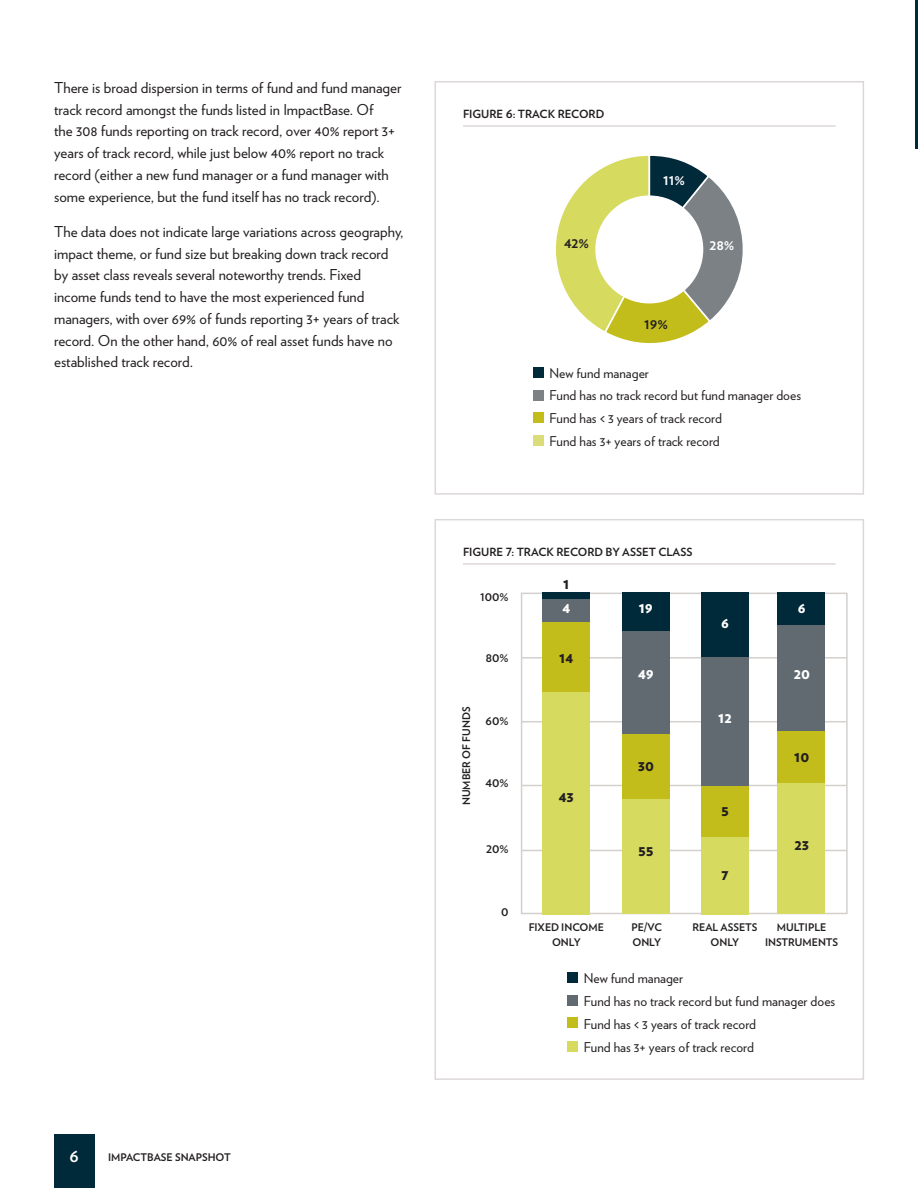
<style>
.page{position:relative;width:918px;height:1188px;background:#fff}
.page>*{position:absolute;margin:0;border:0;box-sizing:border-box;transform-origin:0 0}
.body_1{font:15px/21.8px "Verlag";color:#231f20}
.figure_-_bar_label{font:900 15px "Verlag";color:#231f20}
.figure_-_bar_label-2{font:900 15px "Verlag";color:#fff}
.pie_chart_-_labels{font:700 15px "Verlag";color:#fff}
.pie_chart_-_labels-2{font:700 15px "Verlag";color:#231f20}
.key{font:13.5px "Verlag";color:#231f20}
.figure_-_header_1{font:700 11.25px "Verlag";color:#231f20}
.figure_-_y_axis_cent{font:700 10.5px/15px "Verlag";color:#231f20;text-align:center}
.figure_-_y_axis_labe{font:700 10.5px "Verlag";color:#231f20}
.figure_-_axis_label{font:700 10.5px "Verlag";color:#231f20}
</style>
<div class="page">
<div style="left:54px;top:1134px;width:40px;height:54px;background:#00293a"></div>
<hr style="left:463px;top:563px;width:373px;height:2px;background:#dcd8d7">
<div style="left:435px;top:519px;width:429px;height:561px;border:2px solid #dcd8d7"></div>
<hr style="left:463px;top:125px;width:373px;height:2px;background:#dcd8d7">
<div style="left:435px;top:81px;width:429px;height:414px;border:2px solid #dcd8d7"></div>
<svg style="left:556px;top:155px;width:187px;height:189px"></svg>
<div style="left:595px;top:195px;width:108px;height:108px;background:#fff;border-radius:50%"></div>
<div style="left:533px;top:367px;width:11px;height:11px;background:#00293a"></div>
<div style="left:533px;top:390px;width:11px;height:10px;background:#7c8186"></div>
<div style="left:533px;top:412px;width:11px;height:11px;background:#c3bd1c"></div>
<div style="left:533px;top:436px;width:11px;height:10px;background:#dadd7a"></div>
<div style="left:567px;top:972px;width:11px;height:11px;background:#00293a"></div>
<div style="left:567px;top:995px;width:11px;height:11px;background:#616a70"></div>
<div style="left:567px;top:1017px;width:11px;height:11px;background:#c3bd1c"></div>
<div style="left:567px;top:1041px;width:11px;height:11px;background:#d6da5f"></div>
<hr style="left:522px;top:657px;width:325px;height:2px;background:#d3d0ce">
<hr style="left:522px;top:721px;width:325px;height:1px;background:#d3d0ce">
<hr style="left:522px;top:785px;width:325px;height:1px;background:#d3d0ce">
<hr style="left:522px;top:850px;width:325px;height:1px;background:#d3d0ce">
<div style="left:521px;top:593px;width:327px;height:321px;border:2px solid #d3d0ce"></div>
<div style="left:543px;top:692px;width:47px;height:222px;background:#d6da5f"></div>
<div style="left:543px;top:622px;width:47px;height:70px;background:#c3bd1c"></div>
<div style="left:543px;top:599px;width:47px;height:23px;background:#616a70"></div>
<div style="left:543px;top:593px;width:47px;height:6px;background:#00293a"></div>
<div style="left:778px;top:782px;width:47px;height:132px;background:#d6da5f"></div>
<div style="left:778px;top:731px;width:47px;height:51px;background:#c3bd1c"></div>
<div style="left:778px;top:625px;width:47px;height:106px;background:#616a70"></div>
<div style="left:778px;top:593px;width:47px;height:32px;background:#00293a"></div>
<div style="left:623px;top:799px;width:47px;height:115px;background:#d6da5f"></div>
<div style="left:623px;top:734px;width:47px;height:65px;background:#c3bd1c"></div>
<div style="left:623px;top:631px;width:47px;height:103px;background:#616a70"></div>
<div style="left:623px;top:593px;width:47px;height:38px;background:#00293a"></div>
<div style="left:701px;top:837px;width:48px;height:77px;background:#d6da5f"></div>
<div style="left:701px;top:786px;width:48px;height:51px;background:#c3bd1c"></div>
<div style="left:701px;top:657px;width:48px;height:129px;background:#616a70"></div>
<div style="left:701px;top:593px;width:48px;height:64px;background:#00293a"></div>
<hr style="left:916px;top:0;width:2px;height:148px;background:#00293a">
<p class="body_1" style="left:54px;top:76px;width:349px">There is broad dispersion in terms of fund and fund manager track record amongst the funds listed in ImpactBase. Of<br>the 308 funds reporting on track record, over 40% report 3+ years of track record, while just below 40% report no track record (either a new fund manager or a fund manager with some experience, but the fund itself has no track record).</p>
<p class="body_1" style="left:54px;top:220px;width:351px">The data does not indicate large variations across geography, impact theme, or fund size but breaking down track record by asset class reveals several noteworthy trends. Fixed income funds tend to have the most experienced fund managers, with over 69% of funds reporting 3+ years of track record. On the other hand, 60% of real asset funds have no established track record.</p>
<p class="pie_chart_-_labels" style="left:70px;top:1145px;width:11px">6</p>
<p class="figure_-_y_axis_cent" style="left:108px;top:1150px;width:124px">IMPACTBASE SNAPSHOT</p>
<p class="figure_-_header_1" style="left:463px;top:106px;width:143px">FIGURE 6: TRACK RECORD</p>
<p class="pie_chart_-_labels" style="left:663px;top:167px;width:23px">11%</p>
<p class="pie_chart_-_labels-2" style="left:564px;top:230px;width:27px">42%</p>
<p class="pie_chart_-_labels" style="left:709px;top:232px;width:27px">28%</p>
<p class="pie_chart_-_labels-2" style="left:644px;top:311px;width:25px">19%</p>
<p class="key" style="left:550px;top:363px;width:101px">New fund manager</p>
<p class="key" style="left:550px;top:386px;width:253px">Fund has no track record but fund manager does</p>
<p class="key" style="left:550px;top:408px;width:174px">Fund has &lt; 3 years of track record</p>
<p class="key" style="left:550px;top:431px;width:172px">Fund has 3+ years of track record</p>
<p class="figure_-_header_1" style="left:463px;top:544px;width:231px">FIGURE 7: TRACK RECORD BY ASSET CLASS</p>
<p class="figure_-_y_axis_labe" style="left:480px;top:588px;width:30px">100%</p>
<p class="figure_-_y_axis_labe" style="left:486px;top:650px;width:24px">80%</p>
<p class="figure_-_axis_label" style="left:458px;top:805px;width:100px;rotate:-90deg">NUMBER OF FUNDS</p>
<p class="figure_-_y_axis_labe" style="left:486px;top:713px;width:25px">60%</p>
<p class="figure_-_y_axis_labe" style="left:486px;top:774px;width:25px">40%</p>
<p class="figure_-_y_axis_labe" style="left:486px;top:840px;width:24px">20%</p>
<p class="figure_-_y_axis_labe" style="left:501px;top:903px;width:9px">0</p>
<p class="figure_-_bar_label" style="left:563px;top:571px;width:8px">1</p>
<p class="figure_-_bar_label-2" style="left:562px;top:595px;width:9px">4</p>
<p class="figure_-_bar_label" style="left:559px;top:645px;width:15px">14</p>
<p class="figure_-_bar_label-2" style="left:639px;top:595px;width:16px">19</p>
<p class="figure_-_bar_label-2" style="left:638px;top:661px;width:17px">49</p>
<p class="figure_-_bar_label" style="left:559px;top:784px;width:17px">43</p>
<p class="figure_-_y_axis_cent" style="left:529px;top:919px;width:77px">FIXED INCOME<br>ONLY</p>
<p class="figure_-_bar_label" style="left:638px;top:753px;width:18px">30</p>
<p class="figure_-_bar_label" style="left:638px;top:838px;width:17px">55</p>
<p class="figure_-_y_axis_cent" style="left:631px;top:919px;width:32px;text-align:left">PE/VC<br>ONLY</p>
<p class="figure_-_bar_label-2" style="left:721px;top:610px;width:9px">6</p>
<p class="figure_-_bar_label-2" style="left:718px;top:705px;width:15px">12</p>
<p class="figure_-_bar_label-2" style="left:798px;top:595px;width:9px">6</p>
<p class="figure_-_bar_label-2" style="left:794px;top:661px;width:18px">20</p>
<p class="figure_-_bar_label" style="left:794px;top:744px;width:17px">10</p>
<p class="figure_-_bar_label" style="left:721px;top:798px;width:9px">5</p>
<p class="figure_-_bar_label" style="left:721px;top:862px;width:9px">7</p>
<p class="figure_-_bar_label" style="left:794px;top:832px;width:16px">23</p>
<p class="figure_-_y_axis_cent" style="left:692px;top:919px;width:67px">REAL ASSETS<br>ONLY</p>
<p class="figure_-_y_axis_cent" style="left:765px;top:919px;width:75px">MULTIPLE<br>INSTRUMENTS</p>
<p class="key" style="left:584px;top:968px;width:101px">New fund manager</p>
<p class="key" style="left:584px;top:991px;width:253px">Fund has no track record but fund manager does</p>
<p class="key" style="left:584px;top:1014px;width:174px">Fund has &lt; 3 years of track record</p>
<p class="key" style="left:584px;top:1037px;width:172px">Fund has 3+ years of track record</p>
</div>
